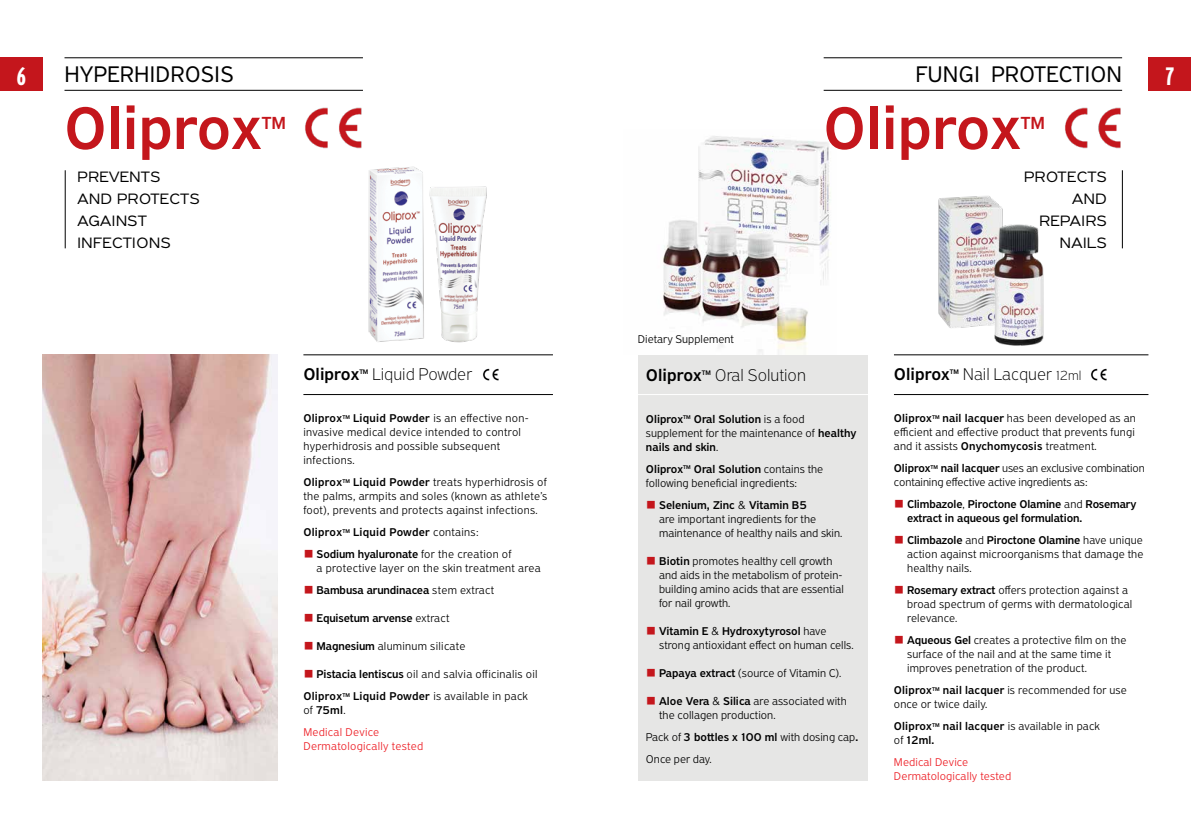
<style>
.page{position:relative;width:1191px;height:823px;background:#fff}
.page>*{position:absolute;margin:0;border:0;box-sizing:border-box;transform-origin:0 0}
.t1{font:500 63.7px "PF Grand Gothic";color:#c4161c}
.t2{font:700 27px "PF Grand Gothic Comp";color:#fff}
.t3{font:24px "PF Grand Gothic";color:#000}
.t4{font:500 18.6px "PF Grand Gothic";color:#c4161c}
.t5{font:100 18px "PF Grand Gothic";color:#000}
.t6{font:500 18px "PF Grand Gothic";color:#000}
.t7{font:16px/22px "PF Grand Gothic Wide";letter-spacing:-.005em;color:#000}
.t8{font:300 12px/14px "PF Grand Gothic";color:#000}
.t9{font:300 12px/14px "PF Grand Gothic";letter-spacing:.02em;color:#000}
.t10{font:500 12px/14px "PF Grand Gothic";letter-spacing:-.01em;color:#000}
.t11{font:300 12px/22px "PF Grand Gothic";letter-spacing:.01em;color:#ed1d24}
.t12{font:500 12px/14px "PF Grand Gothic";letter-spacing:.01em;color:#000}
.t13{font:500 12px "PF Grand Gothic";letter-spacing:.02em;color:#000}
.t14{font:500 7px "PF Grand Gothic";color:#000}
.s1{font-weight:500}
.s2{font-weight:300}
.s3{font-family:"PF Grand Gothik Extended";color:#c4161c}
.s4{font-family:"PF Grand Gothik Extended";font-weight:300;color:#c4161c}
.s5{color:#000}
.s6{font-weight:500;color:#000}
.s7{font-size:14px}
</style>
<div class="page">
<img style="left:43px;top:354px;width:235px;height:426px">
<img style="left:368px;top:166px;width:119px;height:177px">
<img style="left:305px;top:107px;width:57px;height:42px">
<img style="left:1065px;top:107px;width:56px;height:42px">
<hr style="left:64px;top:90px;width:299px;height:1px;background:#000">
<hr style="left:823px;top:90px;width:299px;height:1px;background:#000">
<hr style="left:64px;top:58px;width:299px;height:1px;background:#000">
<hr style="left:823px;top:58px;width:299px;height:1px;background:#000">
<div style="left:0;top:58px;width:43px;height:33px;background:#c4161c"></div>
<div style="left:1148px;top:58px;width:43px;height:33px;background:#c4161c"></div>
<hr style="left:65px;top:170px;width:1px;height:78px;background:#000">
<hr style="left:1122px;top:170px;width:1px;height:78px;background:#000">
<img style="left:483px;top:368px;width:16px;height:13px">
<hr style="left:303px;top:354px;width:250px;height:1px;background:#000">
<hr style="left:303px;top:394px;width:250px;height:1px;background:#000">
<div style="left:638px;top:354px;width:229px;height:426px;background:#e6e6e5"></div>
<img style="left:663px;top:136px;width:168px;height:216px">
<hr style="left:624px;top:394px;width:250px;height:1px;background:#fff">
<img style="left:938px;top:196px;width:65px;height:132px">
<img style="left:988px;top:223px;width:56px;height:123px">
<img style="left:1091px;top:368px;width:16px;height:13px">
<hr style="left:894px;top:394px;width:254px;height:1px;background:#000">
<hr style="left:894px;top:354px;width:254px;height:1px;background:#000">
<h3 class="t3" style="left:64px;top:61px;width:171px">HYPERHIDROSIS</h3>
<h3 class="t3" style="left:915px;top:61px;width:208px">FUNGI PROTECTION</h3>
<h2 class="t2" style="left:16px;top:61px;width:11px">6</h2>
<h2 class="t2" style="left:1165px;top:61px;width:10px">7</h2>
<h1 class="t1" style="left:64px;top:92px;width:199px">Oliprox</h1>
<h3 class="t4" style="left:262px;top:113px;width:26px">TM</h3>
<h1 class="t1" style="left:823px;top:92px;width:199px">Oliprox</h1>
<h3 class="t4" style="left:1021px;top:113px;width:26px">TM</h3>
<h3 class="t7" style="left:77px;top:166px;width:124px">PREVENTS<br>AND PROTECTS<br>AGAINST<br>INFECTIONS</h3>
<h3 class="t7" style="left:1023px;top:166px;width:85px;text-align:right">PROTECTS<br>AND<br>REPAIRS<br>NAILS</h3>
<h3 class="t6" style="left:303px;top:363px;width:57px">Oliprox</h3>
<p class="t14" style="left:359px;top:367px;width:11px">TM</p>
<h3 class="t5" style="left:372px;top:364px;width:101px">Liquid Powder</h3>
<p class="t9" style="left:303px;top:411px;width:227px"><span class="s1">Oliprox</span><sup>TM</sup> <span class="s1">Liquid Powder</span> is an effective non&shy;invasive medical device intended to control hyperhidrosis and possible subsequent infections.</p>
<p class="t8" style="left:303px;top:475px;width:245px;text-align:justify"><span class="s1">Oliprox</span><sup>TM</sup> <span class="s1">Liquid Powder</span> treats hyperhidrosis of the palms, armpits and soles (known as athlete’s foot), prevents and protects against infections.</p>
<p class="t13" style="left:303px;top:525px;width:177px">Oliprox<sup>TM</sup> Liquid Powder <span class="s2">contains:</span></p>
<p class="t9" style="left:316px;top:547px;width:226px;text-indent:-13px"><span class="s3">■</span> <span class="s1">Sodium hyaluronate</span> for the creation of<br>a protective layer on the skin treatment area</p>
<p class="t10" style="left:303px;top:583px;width:192px"><span class="s4">■</span> Bambusa arundinacea <span class="s2">stem extract</span></p>
<p class="t10" style="left:303px;top:611px;width:148px"><span class="s4">■</span> Equisetum arvense <span class="s2">extract</span></p>
<p class="t9" style="left:303px;top:639px;width:164px"><span class="s3">■</span> <span class="s1">Magnesium</span> aluminum silicate</p>
<p class="t9" style="left:303px;top:663px;width:236px;line-height:22px"><span class="s3">■</span> <span class="s1">Pistacia lentiscus</span> oil and salvia officinalis oil<br><span class="s1">Oliprox</span><sup>TM</sup> <span class="s1">Liquid Powder</span> is available in pack</p>
<p class="t11" style="left:303px;top:699px;width:77px"><span class="s5">of</span> <span class="s6">75ml</span><span class="s5">.<br></span>Medical Device</p>
<p class="t11" style="left:303px;top:735px;width:121px">Dermatologically tested</p>
<p class="t8" style="left:638px;top:332px;width:98px">Dietary Supplement</p>
<h3 class="t6" style="left:646px;top:364px;width:57px">Oliprox</h3>
<p class="t14" style="left:702px;top:368px;width:11px">TM</p>
<h3 class="t5" style="left:715px;top:364px;width:93px">Οral Solution</h3>
<p class="t10" style="left:646px;top:411px;width:212px">Oliprox<sup>TM</sup> Oral Solution <span class="s2">is a food supplement for the maintenance of</span> healthy nails and skin<span class="s2">.</span></p>
<p class="t8" style="left:646px;top:461px;width:179px"><span class="s1">Oliprox</span><sup>TM</sup> <span class="s1">Oral Solution</span> contains the following beneficial ingredients:</p>
<p class="t8" style="left:659px;top:497px;width:185px;text-indent:-13px"><span class="s3">■</span> <span class="s1">Selenium, Zinc</span> &amp; <span class="s1">Vitamin B5<br></span>are important ingredients for the maintenance of healthy nails and skin.</p>
<p class="t8" style="left:659px;top:553px;width:186px;text-indent:-13px"><span class="s3">■</span> <span class="s1">Biotin</span> promotes healthy cell growth and aids in the metabolism of protein&shy;building amino acids that are essential for nail growth.</p>
<p class="t8" style="left:659px;top:623px;width:196px;text-indent:-13px"><span class="s3">■</span> <span class="s1">Vitamin E</span> &amp; <span class="s1">Hydroxytyrosol</span> have strong antioxidant effect on human cells.</p>
<p class="t8" style="left:646px;top:665px;width:197px"><span class="s3">■</span> <span class="s1">Papaya extract</span> (source of Vitamin C).</p>
<p class="t8" style="left:659px;top:693px;width:189px;text-indent:-13px"><span class="s3">■</span> <span class="s1">Aloe Vera</span> &amp; <span class="s1">Silica</span> are associated with the collagen production.</p>
<p class="t8" style="left:646px;top:725px;width:214px;line-height:22px">Pack of <span class="s1">3 bottles x 100 ml</span> with dosing cap<span class="s1">.<br></span>Once per day.</p>
<h3 class="t6" style="left:894px;top:363px;width:57px">Oliprox</h3>
<p class="t14" style="left:950px;top:367px;width:11px">TM</p>
<h3 class="t5" style="left:962px;top:364px;width:120px">Nail Lacquer <span class="s7">12ml</span></h3>
<p class="t8" style="left:894px;top:411px;width:243px;text-align:justify"><span class="s1">Oliprox</span><sup>TM</sup> <span class="s1">nail lacquer</span> has been developed as an efficient and effective product that prevents fungi and it assists <span class="s1">Onychomycosis</span> treatment.</p>
<p class="t8" style="left:894px;top:461px;width:252px"><span class="s1">Oliprox</span><sup>TM</sup> <span class="s1">nail lacquer</span> uses an exclusive combination containing effective active ingredients as:</p>
<p class="t10" style="left:907px;top:497px;width:231px;text-indent:-13px"><span class="s4">■</span> Climbazole<span class="s2">,</span> Piroctone Olamine <span class="s2">and</span> Rosemary extract in aqueous gel formulation.</p>
<p class="t8" style="left:907px;top:533px;width:238px;text-align:justify;text-indent:-13px"><span class="s3">■</span> <span class="s1">Climbazole</span> and <span class="s1">Piroctone Olamine</span> have unique action against microorganisms that damage the healthy nails.</p>
<p class="t8" style="left:907px;top:583px;width:227px;text-indent:-13px"><span class="s3">■</span> <span class="s1">Rosemary extract</span> offers protection against a broad spectrum of germs with dermatological relevance.</p>
<p class="t8" style="left:907px;top:633px;width:221px;text-indent:-13px"><span class="s3">■</span> <span class="s1">Aqueous Gel</span> creates a protective film on the surface of the nail and at the same time it improves penetration of the product.</p>
<p class="t8" style="left:894px;top:683px;width:234px"><span class="s1">Oliprox</span><sup>TM</sup> <span class="s1">nail lacquer</span> is recommended for use once or twice daily.</p>
<p class="t12" style="left:894px;top:719px;width:208px">Oliprox<sup>TM</sup> nail lacquer <span class="s2">is available in pack of</span> 12ml.</p>
<p class="t11" style="left:894px;top:755px;width:119px;line-height:14px">Medical Device<br>Dermatologically tested</p>
</div>
